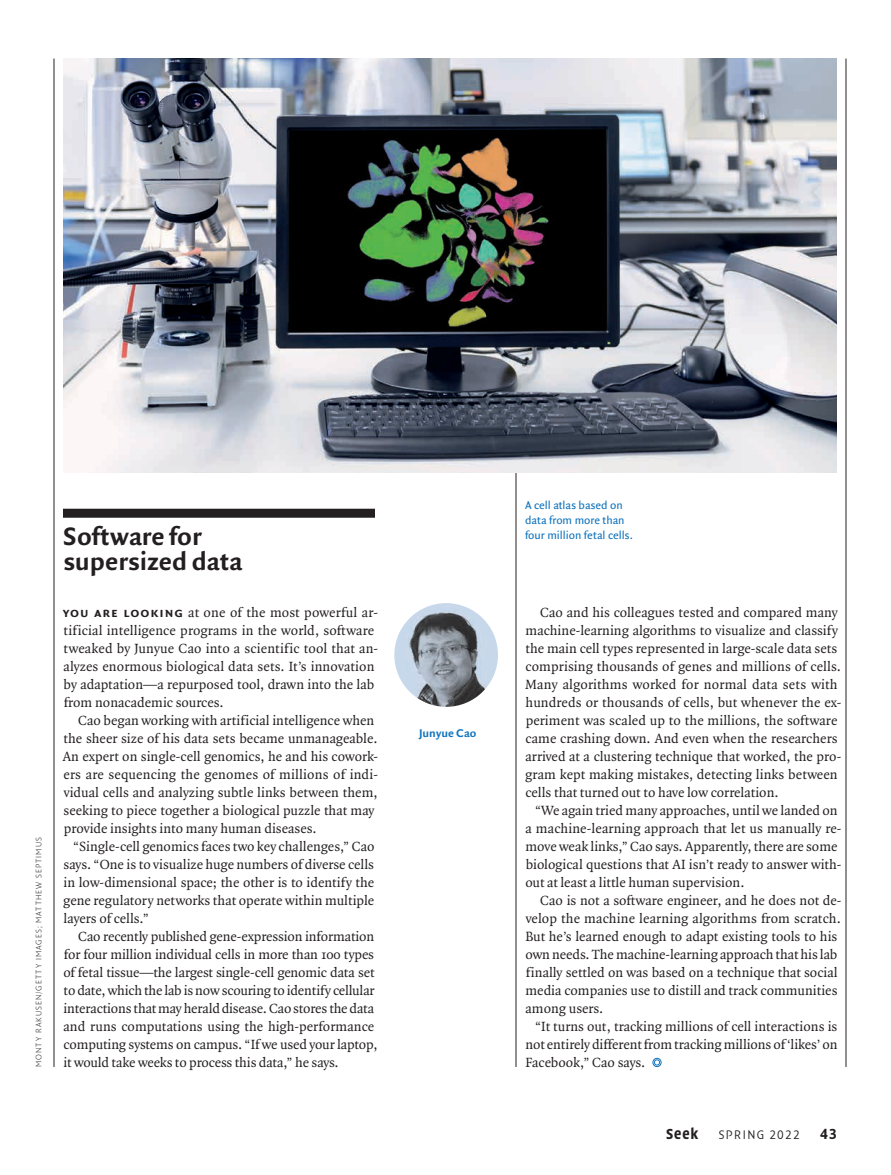
<style>
.page{position:relative;width:891px;height:1175px;background:#fff}
.page>*{position:absolute;margin:0;border:0;box-sizing:border-box;transform-origin:0 0}
.t1{font:27px "Quadraat Sans OT Bld";color:#231f20}
.t2{font:700 15px "Quadraat Headliner OT";letter-spacing:.05em;color:#231f20}
.t3{font:14.25px/18px "Quadraat OT";color:#231f20}
.t4{font:300 12.75px "Quadraat Headliner OT";letter-spacing:.11em;color:#231f20}
.t5{font:12px/15px "Quadraat Sans OT";color:#1074bc}
.t6{font:12px "Quadraat Sans OT Bld";color:#1074bc}
.t7{font:200 8.7px "Quadraat Sans OT";letter-spacing:.11em;color:#231f20}
.s1{font-family:"Quadraat Sans OT Bld"}
</style>
<div class="page">
<hr style="left:54px;top:58px;width:1px;height:1008px;background:#231f20">
<hr style="left:846px;top:58px;width:1px;height:1008px;background:#231f20">
<hr style="left:516px;top:471px;width:1px;height:595px;background:#231f20">
<img style="left:63px;top:58px;width:774px;height:414px">
<div style="left:63px;top:508px;width:312px;height:10px;background:#231f20"></div>
<img style="left:394px;top:603px;width:104px;height:104px;border-radius:52px">
<svg style="left:652px;top:1057px;width:10px;height:10px"></svg>
<p class="t7" style="left:33px;top:1066px;width:231px;rotate:-90deg">MONTY RAKUSEN/GETTY IMAGES; MATTHEW SEPTIMUS</p>
<p class="t5" style="left:525px;top:497px;width:101px">A cell atlas based on data from more than</p>
<h1 class="t1" style="left:63px;top:517px;width:141px">Software for</h1>
<p class="t5" style="left:525px;top:527px;width:109px">four million fetal cells.</p>
<h1 class="t1" style="left:64px;top:542px;width:180px">supersized data</h1>
<p class="t3" style="left:63px;top:603px;width:317px"><span class="s1">yOu are LOOKING</span> at one of the most powerful ar&shy;tificial intelligence programs in the world, software tweaked by Junyue Cao into a scientific tool that an&shy;alyzes enormous biological data sets. It’s innovation by adaptation—a repurposed tool, drawn into the lab from nonacademic sources.</p>
<p class="t3" style="left:62px;top:711px;width:317px;text-indent:16px">Cao began working with artificial intelligence when the sheer size of his data sets became unmanageable.<br>An expert on single-cell genomics, he and his cowork&shy;ers are sequencing the genomes of millions of indi&shy;vidual cells and analyzing subtle links between them, seeking to piece together a biological puzzle that may provide insights into many human diseases.</p>
<p class="t3" style="left:63px;top:837px;width:313px;text-align:justify;text-indent:10px">“Single-cell genomics faces two key challenges,” Cao says. “One is to visualize huge numbers of diverse cells in low-dimensional space; the other is to identify the gene regulatory networks that operate within multiple layers of cells.”</p>
<p class="t3" style="left:63px;top:927px;width:316px;text-indent:15px">Cao recently published gene-expression information for four million individual cells in more than 100 types of fetal tissue—the largest single-cell genomic data set to date, which the lab is now scouring to identify cellular interactions that may herald disease. Cao stores the data and runs computations using the high-performance computing systems on campus. “If we used your laptop, it would take weeks to process this data,” he says.</p>
<p class="t3" style="left:525px;top:603px;width:318px;text-indent:15px">Cao and his colleagues tested and compared many machine-learning algorithms to visualize and classify the main cell types represented in large-scale data sets comprising thousands of genes and millions of cells.<br>Many algorithms worked for normal data sets with hundreds or thousands of cells, but whenever the ex&shy;periment was scaled up to the millions, the software came crashing down. And even when the researchers arrived at a clustering technique that worked, the pro&shy;gram kept making mistakes, detecting links between cells that turned out to have low correlation.</p>
<p class="t3" style="left:525px;top:801px;width:318px;text-indent:10px">“We again tried many approaches, until we landed on a machine-learning approach that let us manually re&shy;move weak links,” Cao says. Apparently, there are some biological questions that AI isn’t ready to answer with&shy;out at least a little human supervision.</p>
<p class="t3" style="left:525px;top:891px;width:318px;text-indent:15px">Cao is not a software engineer, and he does not de&shy;velop the machine learning algorithms from scratch.<br>But he’s learned enough to adapt existing tools to his own needs. The machine-learning approach that his lab finally settled on was based on a technique that social media companies use to distill and track communities among users.</p>
<p class="t3" style="left:525px;top:1017px;width:314px;text-align:justify;text-indent:10px">“It turns out, tracking millions of cell interactions is not entirely different from tracking millions of ‘likes’ on Facebook,” Cao says.</p>
<p class="t6" style="left:419px;top:724px;width:59px">Junyue Cao</p>
<p class="t2" style="left:666px;top:1125px;width:34px">Seek</p>
<p class="t4" style="left:718px;top:1127px;width:83px">SPRING 2022</p>
<p class="t2" style="left:820px;top:1125px;width:18px">43</p>
</div>
